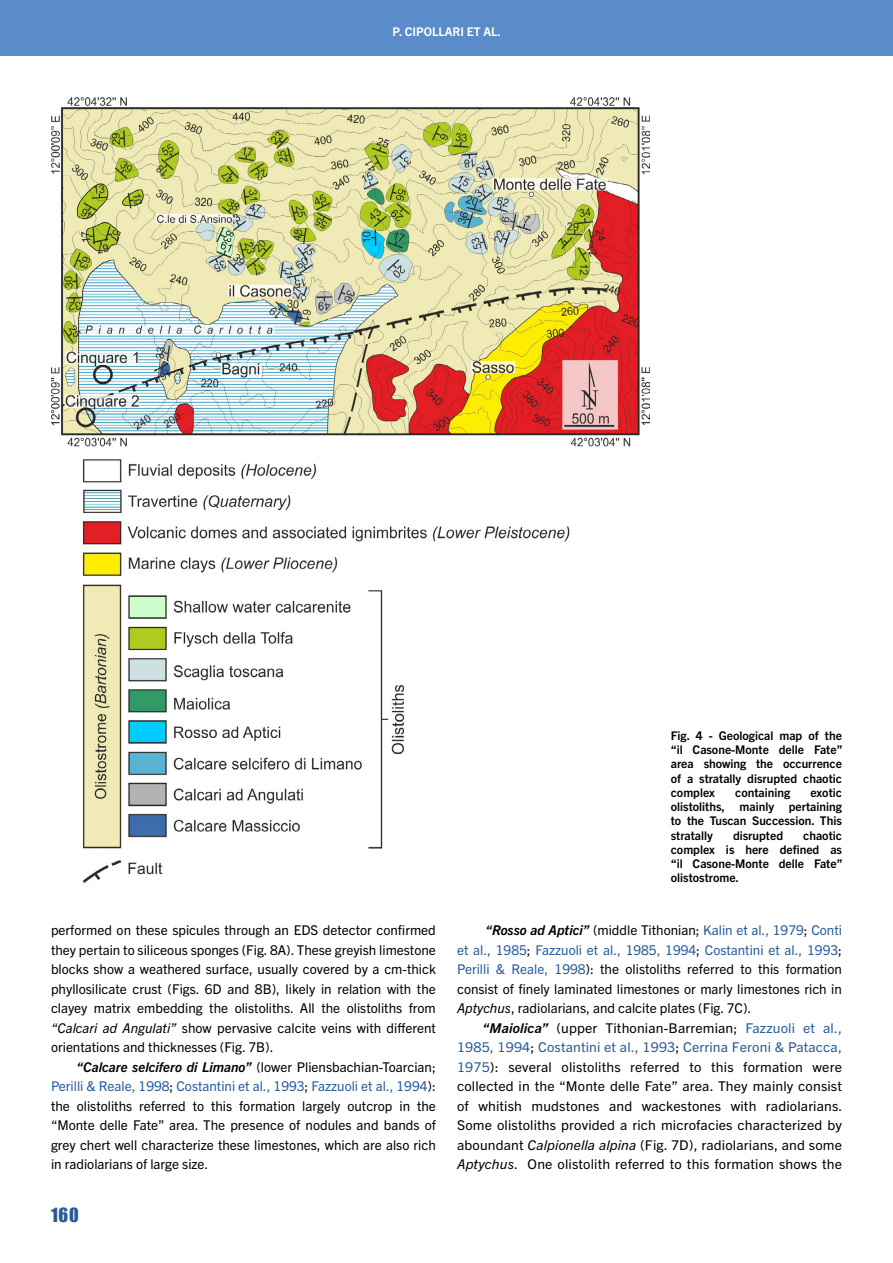
<style>
.page{position:relative;width:893px;height:1263px;background:#fff}
.page>*{position:absolute;margin:0;border:0;box-sizing:border-box;transform-origin:0 0}
.t1{font:18px "Impact";color:#275b9b}
.t2{font:13.5px/19.5px "Trade Gothic Next LT Pro";color:#000;text-align:justify}
.t3{font:13.5px/19.5px "Trade Gothic Next LT Pro";color:#000;text-align:justify;scale:1.04 1}
.t4{font:700 12px/14.2px "Trade Gothic Next LT Pro";color:#000;text-align:justify}
.t5{font:700 12px "Trade Gothic Next LT Pro";color:#fff}
.s1{font-style:italic}
.s2{font-weight:700;font-style:italic}
.s3{color:#275b9b}
</style>
<div class="page">
<div style="left:0;top:0;width:893px;height:55px;background:#5a8cc9"></div>
<img style="left:51px;top:98px;width:598px;height:784px">
<p class="t5" style="left:392px;top:23px;width:110px">P. CIPOLLARI ET AL.</p>
<p class="t4" style="left:671px;top:727px;width:173px">Fig. 4 - Geological map of the “il Casone-Monte delle Fate” area showing the occurrence of a stratally disrupted chaotic complex</p>
<p class="t4" style="left:671px;top:784px;width:173px;text-indent:140px">exotic olistoliths, mainly pertaining to the Tuscan Succession. This stratally</p>
<p class="t4" style="left:735px;top:784px;width:57px">containing</p>
<p class="t4" style="left:671px;top:827px;width:173px;text-indent:132px">chaotic complex is here defined as “il Casone-Monte delle Fate” olistostrome.</p>
<p class="t4" style="left:733px;top:827px;width:52px">disrupted</p>
<p class="t2" style="left:51px;top:920px;width:386px">performed on these spicules through an EDS detector confirmed they pertain to siliceous sponges (Fig. 8A). These greyish limestone blocks show a weathered surface, usually covered by a cm-thick phyllosilicate crust (Figs. 6D and 8B), likely in relation with the clayey matrix embedding the olistoliths. All the olistoliths from <span class="s1">“Calcari ad Angulati”</span> show pervasive calcite veins with different orientations and thicknesses (Fig. 7B).</p>
<p class="t2" style="left:51px;top:1056px;width:386px;text-indent:26px"><span class="s2">“Calcare selcifero di Limano”</span> (lower Pliensbachian-Toarcian; <span class="s3">Perilli &amp; Reale, 1998</span>; <span class="s3">Costantini et al., 1993</span>; <span class="s3">Fazzuoli et al., 1994</span>): the olistoliths referred to this formation largely outcrop in the “Monte delle Fate” area. The presence of nodules and bands of grey chert well characterize these limestones, which are also rich in radiolarians of large size.</p>
<h1 class="t1" style="left:51px;top:1201px;width:29px">160</h1>
<p class="t2" style="left:457px;top:920px;width:386px;text-indent:28px"><span class="s2">“Rosso ad Aptici”</span> (middle Tithonian; <span class="s3">Kalin et al., 1979</span>; <span class="s3">Conti et al., 1985</span>; <span class="s3">Fazzuoli et al., 1985, 1994</span>; <span class="s3">Costantini et al., 1993</span>; <span class="s3">Perilli &amp; Reale, 1998</span>): the olistoliths referred to this formation consist of finely laminated limestones or marly limestones rich in <span class="s1">Aptychus</span>, radiolarians, and calcite plates (Fig. 7C).</p>
<p class="t3" style="left:457px;top:1017px;width:372px;text-indent:26px"><span class="s2">“Maiolica”</span> (upper Tithonian-Barremian; <span class="s3">Fazzuoli et al., 1985, 1994</span>; <span class="s3">Costantini et al., 1993</span>; <span class="s3">Cerrina Feroni &amp; Patacca, 1975</span>): several olistoliths referred to this formation were collected in the “Monte delle Fate” area. They mainly consist of whitish mudstones and wackestones with radiolarians.<br>Some olistoliths provided a rich microfacies characterized by aboundant <span class="s1">Calpionella alpina</span> (Fig. 7D), radiolarians, and some <span class="s1">Aptychus</span>. One olistolith referred to this formation shows the</p>
</div>
